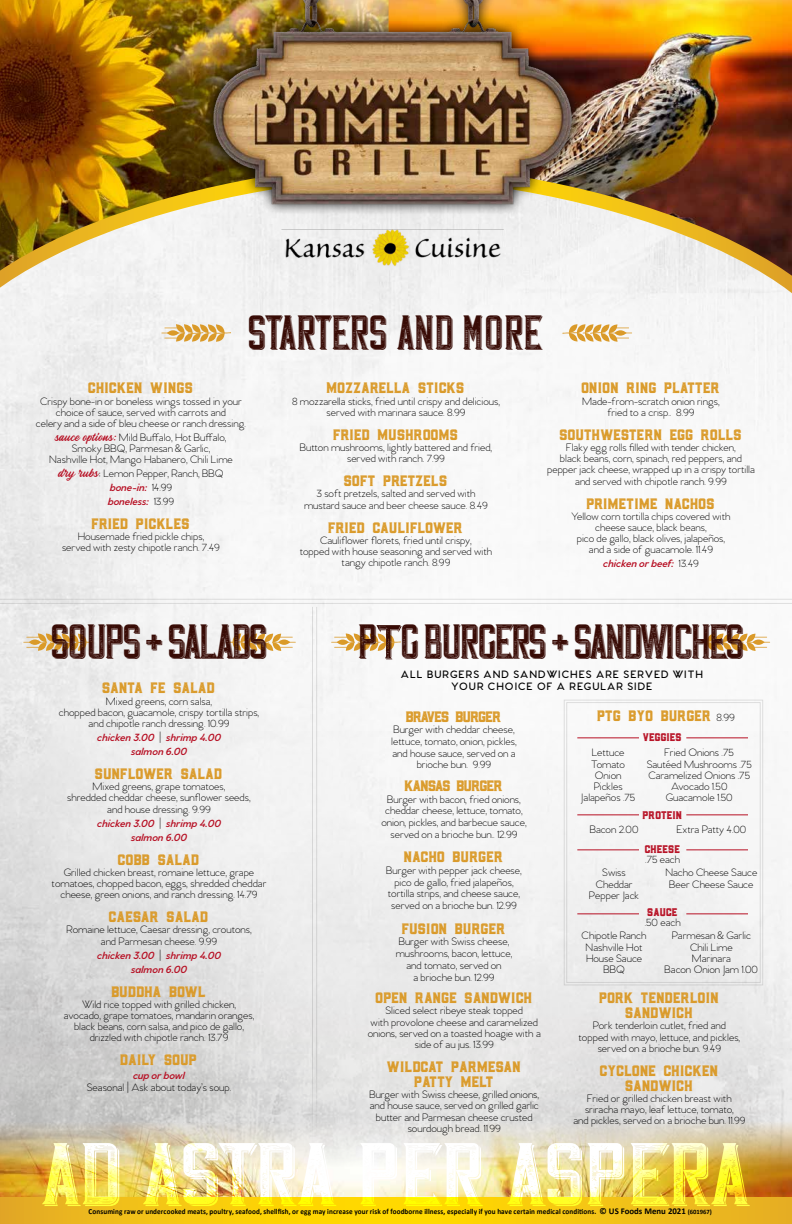
<style>
.page{position:relative;width:792px;height:1224px;background:#fff}
.page>*{position:absolute;margin:0;border:0;box-sizing:border-box;transform-origin:0 0}
.t1{font:87.4px "Vintage Whiskey Full";letter-spacing:-.015em;color:#fff;scale:1.2 1}
.t2{font:48px "Vintage Whiskey Full";letter-spacing:-.02em;color:#380b05}
.t3{font:15px/15px "Barley Aged";color:#da9a29;text-align:center}
.t4{font:15px "Barley Aged";letter-spacing:-.06em;color:#da9a29}
.t5{font:300 11px/11.2px "Venti CF";color:#000;text-align:center}
.t6{font:italic 600 11px/14px "Venti CF";color:#b71024;text-align:center}
.t7{font:600 11px/11.2px "Venti CF";letter-spacing:.09em;color:#000;text-align:center}
.t8{font:11px "Barley Aged";color:#b71024}
.t9{font:700 7.7px "Calibri";letter-spacing:.015em;color:#000;scale:.93 1}
.s1{font-family:"Heather Oliver";font-weight:400;font-size:13px;color:#b71024}
.s2{font-weight:600;font-style:italic;color:#b71024}
.s3{font-weight:300;font-style:normal;color:#000}
.s4{font-family:"Venti CF";font-weight:300;font-size:11px;color:#000}
.s5{font-size:8.8px}
.s6{font-size:6.6px}
</style>
<div class="page">
<svg style="left:564px;top:700px;width:199px;height:31px"></svg>
<svg style="left:23px;top:633px;width:70px;height:18px"></svg>
<svg style="left:226px;top:633px;width:70px;height:18px"></svg>
<svg style="left:700px;top:633px;width:70px;height:18px"></svg>
<img style="left:0;top:0;width:191px;height:153px">
<img style="left:597px;top:0;width:195px;height:153px">
<svg style="left:410px;top:153px;width:382px;height:156px"></svg>
<svg style="left:0;top:153px;width:410px;height:156px"></svg>
<img style="left:191px;top:0;width:406px;height:248px">
<img style="left:0;top:731px;width:792px;height:466px">
<svg style="left:0;top:1197px;width:792px;height:27px;background:#f4c511"></svg>
<svg style="left:331px;top:625px;width:71px;height:34px"></svg>
<svg style="left:161px;top:324px;width:70px;height:18px"></svg>
<svg style="left:562px;top:324px;width:70px;height:18px"></svg>
<hr style="left:316px;top:607px;width:1px;height:551px;background:#545454">
<hr style="left:312px;top:607px;width:1px;height:551px;background:#545454">
<hr style="left:0;top:599px;width:792px;height:1px;background:#545454">
<hr style="left:0;top:603px;width:792px;height:1px;background:#545454">
<img style="left:272px;top:230px;width:242px;height:37px">
<hr style="left:577px;top:738px;width:62px;height:1px;background:#b71024">
<hr style="left:577px;top:815px;width:62px;height:1px;background:#b71024">
<hr style="left:577px;top:850px;width:62px;height:1px;background:#b71024">
<hr style="left:577px;top:914px;width:62px;height:1px;background:#b71024">
<hr style="left:686px;top:738px;width:62px;height:1px;background:#b71024">
<hr style="left:686px;top:815px;width:62px;height:1px;background:#b71024">
<hr style="left:686px;top:850px;width:62px;height:1px;background:#b71024">
<hr style="left:686px;top:914px;width:62px;height:1px;background:#b71024">
<h2 class="t2" style="left:249px;top:312px;width:296px">STARTERS AND MORE</h2>
<h3 class="t3" style="left:89px;top:380px;width:106px">CHICKEN WINGS</h3>
<p class="t5" style="left:36px;top:396px;width:211px">Crispy bone-in or boneless wings tossed in your choice of sauce, served with carrots and<br>celery and a side of bleu cheese or ranch dressing.</p>
<p class="t5" style="left:49px;top:432px;width:185px"><span class="s1">sauce options:</span> Mild Buffalo, Hot Buffalo,<br>Smoky BBQ, Parmesan &amp; Garlic,<br>Nashville Hot, Mango Habanero, Chili Lime</p>
<p class="t5" style="left:59px;top:466px;width:167px;line-height:14px"><span class="s1">dry rubs</span>: Lemon Pepper, Ranch, BBQ <span class="s2">bone-in:</span> 14.99<br><span class="s2">boneless:</span> 13.99</p>
<h3 class="t3" style="left:92px;top:515px;width:100px">FRIED PICKLES</h3>
<p class="t5" style="left:62px;top:531px;width:159px">Housemade fried pickle chips, served with zesty chipotle ranch. 7.49</p>
<h3 class="t3" style="left:327px;top:380px;width:140px">MOZZARELLA STICKS</h3>
<p class="t5" style="left:292px;top:396px;width:209px">8 mozzarella sticks, fried until crispy and delicious, served with marinara sauce. 8.99</p>
<h3 class="t3" style="left:333px;top:426px;width:127px">FRIED MUSHROOMS</h3>
<p class="t5" style="left:300px;top:442px;width:194px">Button mushrooms, lightly battered and fried, served with ranch. 7.99</p>
<h3 class="t3" style="left:344px;top:473px;width:105px">SOFT PRETZELS</h3>
<p class="t5" style="left:304px;top:489px;width:185px">3 soft pretzels, salted and served with mustard sauce and beer cheese sauce. 8.49</p>
<h3 class="t3" style="left:329px;top:519px;width:136px">FRIED CAULIFLOWER</h3>
<p class="t5" style="left:300px;top:535px;width:194px">Cauliflower florets, fried until crispy,<br>topped with house seasoning and served with tangy chipotle ranch. 8.99</p>
<h3 class="t3" style="left:582px;top:380px;width:140px">ONION RING PLATTER</h3>
<p class="t5" style="left:582px;top:396px;width:139px">Made-from-scratch onion rings, fried to a crisp.. 8.99</p>
<h3 class="t3" style="left:560px;top:426px;width:184px">SOUTHWESTERN EGG ROLLS</h3>
<p class="t5" style="left:547px;top:442px;width:209px">Flaky egg rolls filled with tender chicken,<br>black beans, corn, spinach, red peppers, and pepper jack cheese, wrapped up in a crispy tortilla and served with chipotle ranch. 9.99</p>
<h3 class="t3" style="left:587px;top:495px;width:130px">PRIMETIME NACHOS</h3>
<p class="t5" style="left:571px;top:511px;width:161px">Yellow corn tortilla chips covered with cheese sauce, black beans,<br>pico de gallo, black olives, jalapeños, and a side of guacamole. 11.49</p>
<p class="t6" style="left:603px;top:557px;width:97px">chicken or beef: <span class="s3">13.49</span></p>
<h2 class="t2" style="left:52px;top:621px;width:217px">SOUPS + SALADS</h2>
<h2 class="t2" style="left:359px;top:621px;width:387px">P G BURGERS + SANDWICHES</h2>
<h3 class="t3" style="left:103px;top:680px;width:115px">SANTA FE SALAD</h3>
<p class="t5" style="left:59px;top:696px;width:202px">Mixed greens, corn salsa,<br>chopped bacon, guacamole, crispy tortilla strips, and chipotle ranch dressing. 10.99</p>
<p class="t6" style="left:97px;top:731px;width:125px">chicken 3.00 <span class="s3">|</span> shrimp 4.00 salmon 6.00</p>
<h3 class="t3" style="left:95px;top:766px;width:129px">SUNFLOWER SALAD</h3>
<p class="t5" style="left:67px;top:781px;width:185px">Mixed greens, grape tomatoes,<br>shredded cheddar cheese, sunflower seeds, and house dressing. 9.99</p>
<p class="t6" style="left:97px;top:816px;width:125px">chicken 3.00 <span class="s3">|</span> shrimp 4.00 salmon 6.00</p>
<h3 class="t3" style="left:118px;top:851px;width:83px">COBB SALAD</h3>
<p class="t5" style="left:52px;top:867px;width:216px">Grilled chicken breast, romaine lettuce, grape tomatoes, chopped bacon, eggs, shredded cheddar cheese, green onions, and ranch dressing. 14.79</p>
<h3 class="t3" style="left:109px;top:909px;width:101px">CAESAR SALAD</h3>
<p class="t5" style="left:66px;top:924px;width:187px">Romaine lettuce, Caesar dressing, croutons, and Parmesan cheese. 9.99</p>
<p class="t6" style="left:97px;top:948px;width:125px">chicken 3.00 <span class="s3">|</span> shrimp 4.00 salmon 6.00</p>
<h3 class="t3" style="left:112px;top:983px;width:96px">BUDDHA BOWL</h3>
<p class="t5" style="left:64px;top:999px;width:192px">Wild rice topped with grilled chicken, avocado, grape tomatoes, mandarin oranges, black beans, corn salsa, and pico de gallo, drizzled with chipotle ranch. 13.79</p>
<h3 class="t3" style="left:121px;top:1052px;width:78px">DAILY SOUP</h3>
<p class="t6" style="left:133px;top:1069px;width:53px">cup or bowl</p>
<p class="t5" style="left:87px;top:1082px;width:146px">Seasonal | Ask about today’s soup.</p>
<p class="t7" style="left:401px;top:670px;width:304px">ALL BURGERS AND SANDWICHES ARE SERVED WITH<br>YOUR CHOICE OF A REGULAR SIDE</p>
<h3 class="t3" style="left:597px;top:708px;width:139px">PTG BYO BURGER <span class="s4">8.99</span></h3>
<p class="t5" style="left:647px;top:748px;width:107px">Fried Onions .75<br>Sautéed Mushrooms .75<br>Caramelized Onions .75<br>Avocado 1.50<br>Guacamole 1.50</p>
<h3 class="t4" style="left:406px;top:705px;width:97px">BRAVES BURGER</h3>
<p class="t5" style="left:391px;top:724px;width:127px;line-height:11.7px">Burger with cheddar cheese, lettuce, tomato, onion, pickles, and house sauce, served on a brioche bun. 9.99</p>
<h3 class="t4" style="left:405px;top:775px;width:100px">KANSAS BURGER</h3>
<p class="t5" style="left:381px;top:793px;width:147px;line-height:11.7px">Burger with bacon, fried onions, cheddar cheese, lettuce, tomato, onion, pickles, and barbecue sauce, served on a brioche bun.. 12.99</p>
<h3 class="t3" style="left:404px;top:849px;width:101px">NACHO BURGER</h3>
<p class="t5" style="left:386px;top:865px;width:137px;line-height:11.7px">Burger with pepper jack cheese, pico de gallo, fried jalapeños, tortilla strips, and cheese sauce, served on a brioche bun. 12.99</p>
<h3 class="t3" style="left:402px;top:920px;width:105px">FUSION BURGER</h3>
<p class="t5" style="left:396px;top:936px;width:118px;line-height:11.7px">Burger with Swiss cheese, mushrooms, bacon, lettuce, and tomato, served on<br>a brioche bun. 12.99</p>
<p class="t8" style="left:643px;top:730px;width:40px">VEGGIES</p>
<p class="t5" style="left:581px;top:748px;width:56px">Lettuce<br>Tomato<br>Onion<br>Pickles<br>Jalapeños .75</p>
<p class="t8" style="left:643px;top:807px;width:41px">PROTEIN</p>
<p class="t5" style="left:590px;top:824px;width:50px">Bacon 2.00</p>
<p class="t5" style="left:676px;top:824px;width:71px">Extra Patty 4.00</p>
<p class="t8" style="left:645px;top:841px;width:37px">CHEESE</p>
<p class="t5" style="left:645px;top:854px;width:37px">.75 each</p>
<p class="t5" style="left:589px;top:867px;width:52px">Swiss<br>Cheddar<br>Pepper Jack</p>
<p class="t5" style="left:665px;top:867px;width:93px">Nacho Cheese Sauce<br>Beer Cheese Sauce</p>
<p class="t5" style="left:582px;top:931px;width:66px">Chipotle Ranch<br>Nashville Hot<br>House Sauce<br>BBQ</p>
<p class="t5" style="left:665px;top:931px;width:95px">Parmesan &amp; Garlic<br>Chili Lime<br>Marinara<br>Bacon Onion Jam 1.00</p>
<p class="t8" style="left:648px;top:904px;width:32px">SAUCE</p>
<p class="t5" style="left:645px;top:917px;width:37px">.50 each</p>
<h3 class="t3" style="left:376px;top:990px;width:159px">OPEN RANGE SANDWICH</h3>
<p class="t5" style="left:368px;top:1005px;width:175px">Sliced select ribeye steak topped<br>with provolone cheese and caramelized onions, served on a toasted hoagie with a side of au jus. 13.99</p>
<h3 class="t3" style="left:387px;top:1059px;width:135px">WILDCAT PARMESAN<br>PATTY MELT</h3>
<p class="t5" style="left:369px;top:1089px;width:171px">Burger with Swiss cheese, grilled onions, and house sauce, served on grilled garlic butter and Parmesan cheese crusted sourdough bread. 11.99</p>
<h3 class="t3" style="left:600px;top:990px;width:121px">PORK TENDERLOIN<br>SANDWICH</h3>
<p class="t5" style="left:579px;top:1020px;width:163px">Pork tenderloin cutlet, fried and topped with mayo, lettuce, and pickles, served on a brioche bun. 9.49</p>
<h3 class="t3" style="left:600px;top:1062px;width:120px">CYCLONE CHICKEN<br>SANDWICH</h3>
<p class="t5" style="left:573px;top:1093px;width:174px">Fried or grilled chicken breast with sriracha mayo, leaf lettuce, tomato,<br>and pickles, served on a brioche bun. 11.99</p>
<h1 class="t1" style="left:40px;top:1137px;width:594px">AD ASTRA PER ASPERA</h1>
<p class="t9" style="left:89px;top:1206px;width:672px">Consuming raw or undercooked meats, poultry, seafood, shellfish, or egg may increase your risk of foodborne illness, especially if you have certain medical conditions. <span class="s5">© US Foods Menu 2021</span> <span class="s6">(601967)</span></p>
</div>
